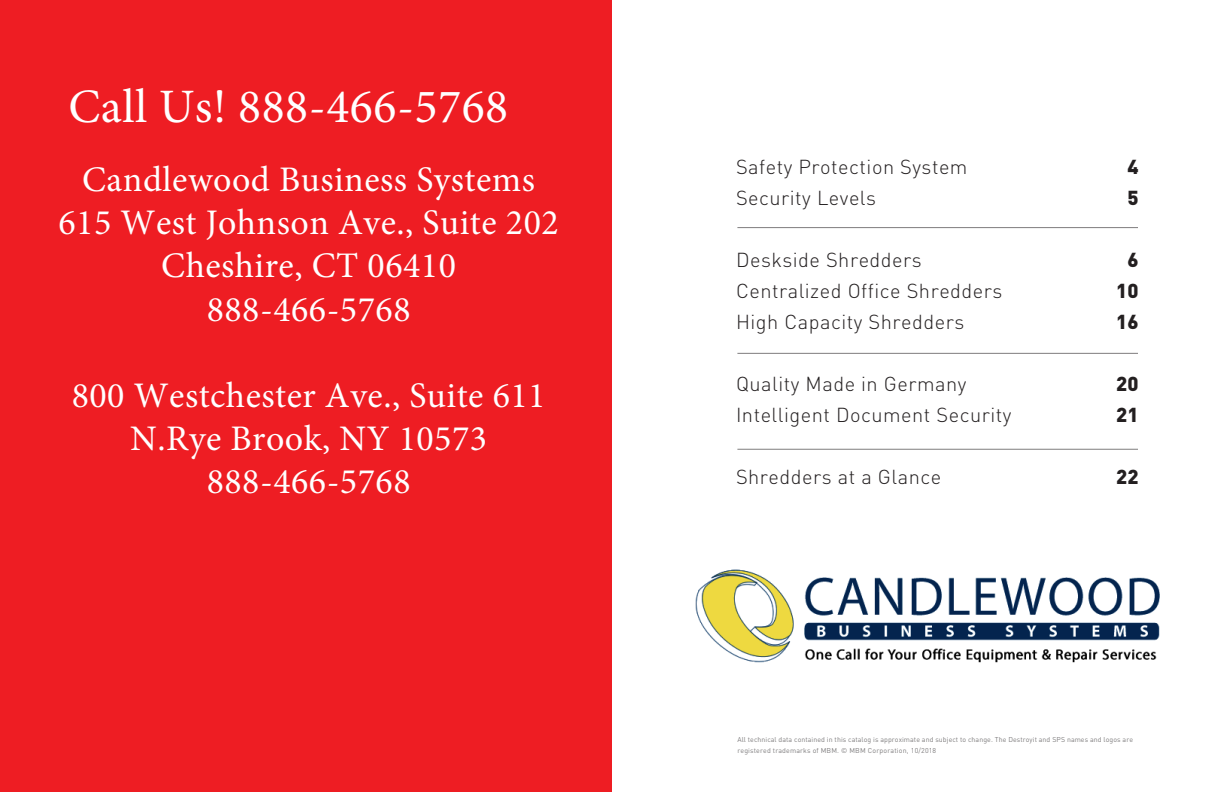
<style>
.page{position:relative;width:1224px;height:792px;background:#fff}
.page>*{position:absolute;margin:0;border:0;box-sizing:border-box;transform-origin:0 0}
.t1{font:48px "Minion Pro";letter-spacing:.01em;color:#fff}
.t2{font:36px/43.2px "Minion Pro";letter-spacing:.015em;color:#fff;text-align:center}
.t3{font:300 20px "DIN";letter-spacing:.025em;color:#231f20}
.t4{font:900 20px "DIN";letter-spacing:.025em;color:#231f20}
.t5{font:7px/11px "DIN";letter-spacing:.01em;color:#7f7d7e}
</style>
<div class="page">
<hr style="left:737px;top:227px;width:401px;height:1px;background:#7f7d7e">
<hr style="left:737px;top:353px;width:401px;height:1px;background:#7f7d7e">
<hr style="left:737px;top:449px;width:401px;height:1px;background:#7f7d7e">
<div style="left:0;top:0;width:612px;height:792px;background:#ee1d23"></div>
<img style="left:695px;top:569px;width:465px;height:94px">
<h1 class="t1" style="left:68px;top:74px;width:441px">Call Us! 888-466-5768</h1>
<h2 class="t2" style="left:59px;top:158px;width:502px">Candlewood Business Systems<br>615 West Johnson Ave., Suite 202<br>Cheshire, CT 06410<br>888-466-5768</h2>
<h2 class="t2" style="left:72px;top:374px;width:475px">800 Westchester Ave., Suite 611<br>N.Rye Brook, NY 10573<br>888-466-5768</h2>
<p class="t3" style="left:736px;top:154px;width:233px">Safety Protection System</p>
<p class="t4" style="left:1128px;top:153px;width:13px">4</p>
<p class="t3" style="left:736px;top:185px;width:142px">Security Levels</p>
<p class="t4" style="left:1128px;top:184px;width:13px">5</p>
<p class="t3" style="left:736px;top:247px;width:187px">Deskside Shredders</p>
<p class="t4" style="left:1128px;top:246px;width:13px">6</p>
<p class="t3" style="left:736px;top:278px;width:268px">Centralized Office Shredders</p>
<p class="t4" style="left:1116px;top:277px;width:24px">10</p>
<p class="t3" style="left:736px;top:309px;width:230px">High Capacity Shredders</p>
<p class="t4" style="left:1116px;top:308px;width:24px">16</p>
<p class="t3" style="left:736px;top:371px;width:232px">Quality Made in Germany</p>
<p class="t4" style="left:1116px;top:370px;width:24px">20</p>
<p class="t3" style="left:736px;top:402px;width:277px">Intelligent Document Security</p>
<p class="t4" style="left:1116px;top:401px;width:24px">21</p>
<p class="t3" style="left:736px;top:464px;width:207px">Shredders at a Glance</p>
<p class="t4" style="left:1116px;top:463px;width:24px">22</p>
<p class="t5" style="left:737px;top:733px;width:397px">All technical data contained in this catalog is approximate and subject to change. The Destroyit and SPS names and logos are registered trademarks of MBM. © MBM Corporation, 10/2018</p>
</div>
